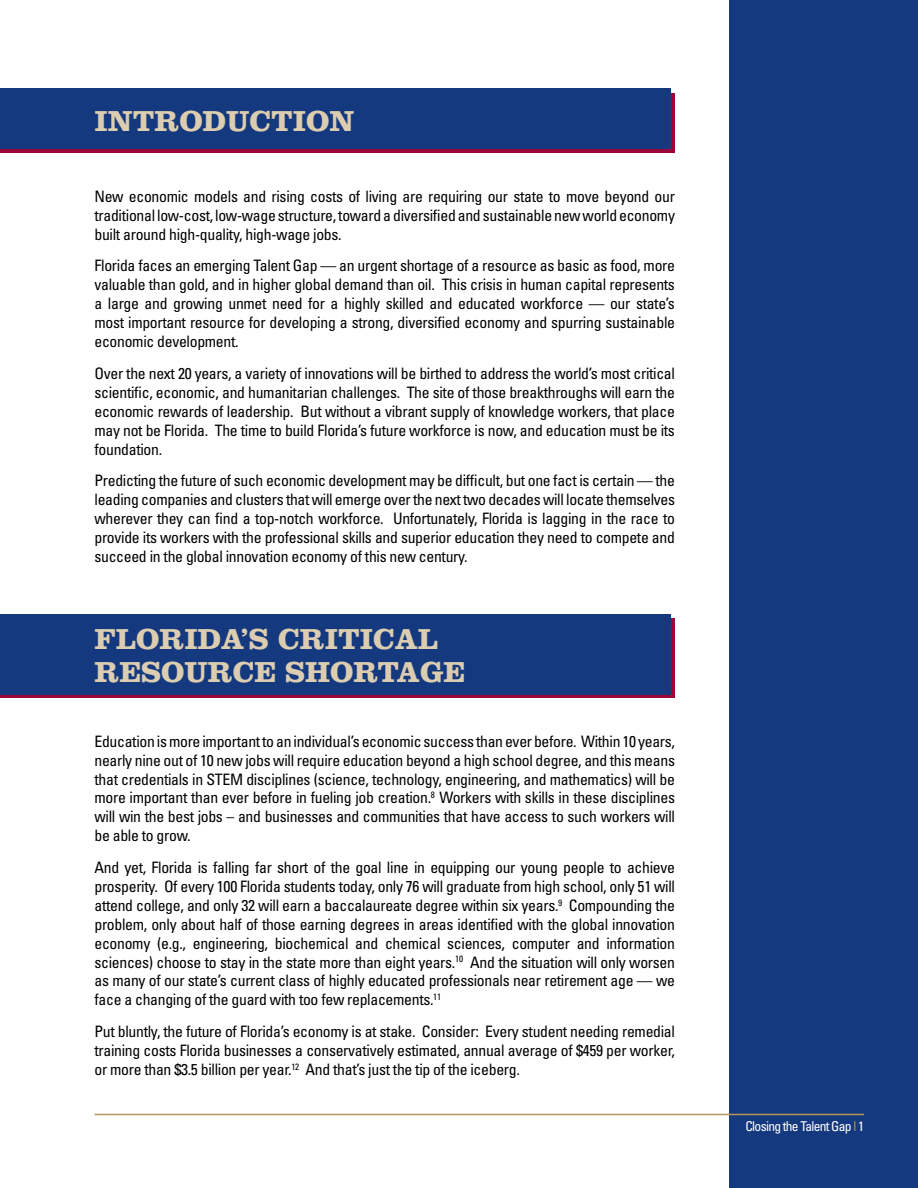
<style>
.page{position:relative;width:918px;height:1188px;background:#fff}
.page>*{position:absolute;margin:0;border:0;box-sizing:border-box;transform-origin:0 0}
.t1{font:700 30px "Clarendon";color:#dccdb0}
.t2{font:condensed 15.75px/18.9px "Univers";letter-spacing:-.02em;color:#000;text-align:justify}
.t3{font:condensed 13.5px "Univers";letter-spacing:-.05em;color:#fff}
.s1{color:#b4975a}
</style>
<div class="page">
<div style="left:729px;top:0;width:189px;height:1188px;background:#15397f"></div>
<hr style="left:94px;top:1114px;width:770px;height:1px;background:#b4975a">
<svg style="left:0;top:618px;width:675px;height:80px;background:#7e114a"></svg>
<div style="left:0;top:614px;width:671px;height:80px;background:#15397f"></div>
<div style="left:0;top:93px;width:675px;height:59px;background:#9d063b"></div>
<div style="left:0;top:88px;width:671px;height:61px;background:#15397f"></div>
<h1 class="t1" style="left:94px;top:103px;width:85px">INTROD</h1>
<h1 class="t1" style="left:226px;top:103px;width:105px">UCTION</h1>
<p class="t2" style="left:95px;top:186px;width:582px">New economic models and rising costs of living are requiring our state to move beyond our traditional low-cost, low-wage structure, toward a diversified and sustainable new world economy built around high-quality, high-wage jobs.</p>
<p class="t2" style="left:95px;top:256px;width:582px">Florida faces an emerging Talent Gap — an urgent shortage of a resource as basic as food, more valuable than gold, and in higher global demand than oil. This crisis in human capital represents a large and growing unmet need for a highly skilled and educated workforce — our state’s most important resource for developing a strong, diversified economy and spurring sustainable economic development.</p>
<p class="t2" style="left:95px;top:363px;width:582px">Over the next 20 years, a variety of innovations will be birthed to address the world’s most critical scientific, economic, and humanitarian challenges. The site of those breakthroughs will earn the economic rewards of leadership. But without a vibrant supply of knowledge workers, that place may not be Florida. The time to build Florida’s future workforce is now, and education must be its foundation.</p>
<p class="t2" style="left:95px;top:471px;width:582px">Predicting the future of such economic development may be difficult, but one fact is certain — the leading companies and clusters that will emerge over the next two decades will locate themselves wherever they can find a top-notch workforce. Unfortunately, Florida is lagging in the race to provide its workers with the professional skills and superior education they need to compete and succeed in the global innovation economy of this new century.</p>
<h1 class="t1" style="left:94px;top:621px;width:46px">FLOR</h1>
<h1 class="t1" style="left:184px;top:621px;width:211px">IDA’S CRITICAL</h1>
<h1 class="t1" style="left:94px;top:654px;width:48px">RESO</h1>
<h1 class="t1" style="left:184px;top:654px;width:47px">URCE</h1>
<h1 class="t1" style="left:285px;top:654px;width:45px">SHOR</h1>
<h1 class="t1" style="left:378px;top:654px;width:84px">TAGE</h1>
<p class="t2" style="left:94px;top:731px;width:582px">Education is more important to an individual’s economic success than ever before. Within 10 years, nearly nine out of 10 new jobs will require education beyond a high school degree, and this means that credentials in STEM disciplines (science, technology, engineering, and mathematics) will be more important than ever before in fueling job creation.<sup>8</sup> Workers with skills in these disciplines will win the best jobs – and businesses and communities that have access to such workers will be able to grow.</p>
<p class="t2" style="left:94px;top:858px;width:582px">And yet, Florida is falling far short of the goal line in equipping our young people to achieve prosperity. Of every 100 Florida students today, only 76 will graduate from high school, only 51 will attend college, and only 32 will earn a baccalaureate degree within six years.<sup>9</sup> Compounding the problem, only about half of those earning degrees in areas identified with the global innovation economy (e.g., engineering, biochemical and chemical sciences, computer and information sciences) choose to stay in the state more than eight years.<sup>10</sup> And the situation will only worsen as many of our state’s current class of highly educated professionals near retirement age — we face a changing of the guard with too few replacements.<sup>11</sup></p>
<p class="t2" style="left:95px;top:1022px;width:582px">Put bluntly, the future of Florida’s economy is at stake. Consider: Every student needing remedial training costs Florida businesses a conservatively estimated, annual average of $459 per worker, or more than $3.5 billion per year.<sup>12</sup> And that’s just the tip of the iceberg.</p>
<p class="t3" style="left:745px;top:1118px;width:120px">Closing the Talent Gap <span class="s1">l</span> 1</p>
</div>
